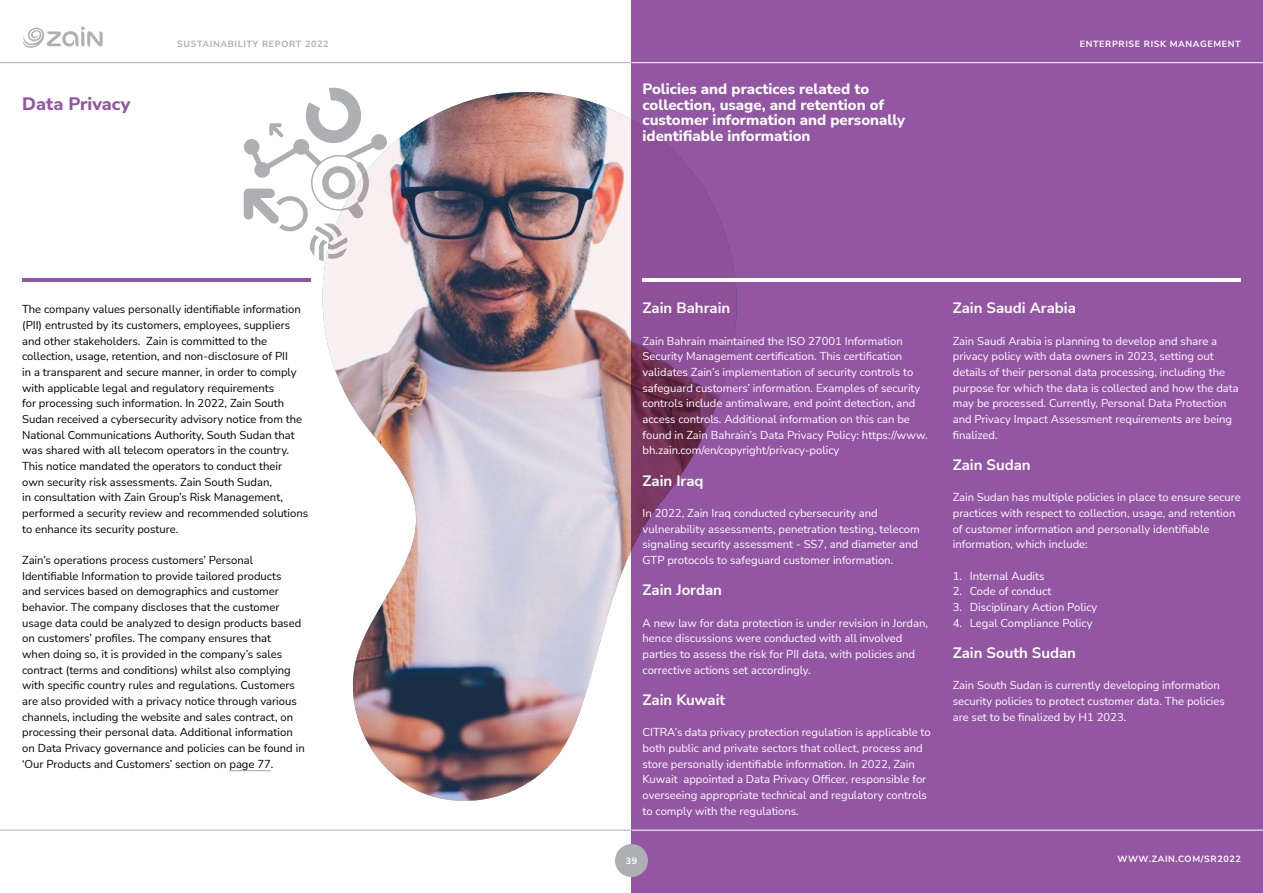
<style>
.page{position:relative;width:1263px;height:893px;background:#fff}
.page>*{position:absolute;margin:0;border:0;box-sizing:border-box;transform-origin:0 0}
.t1{font:800 18px "Nunito Sans";color:#9356a3}
.t2{font:800 15px/15.6px "Nunito Sans";color:#fff}
.t3{font:700 15px "Nunito Sans";color:#fff}
.t4{font:11.25px/15.6px "Nunito Sans";color:#fff}
.t5{font:11.25px/15.6px "Nunito Sans";color:#000}
.t6{font:700 9px "Nunito Sans";letter-spacing:.07em;color:#fff}
.t7{font:700 9px "Nunito Sans";letter-spacing:.07em;color:#adafb2}
</style>
<div class="page">
<div style="left:631px;top:0;width:632px;height:893px;background:#9356a3"></div>
<svg style="left:243px;top:102px;width:68px;height:149px"></svg>
<img style="left:321px;top:92px;width:416px;height:709px">
<hr style="left:22px;top:279px;width:288px;height:3px;background:#9356a3">
<hr style="left:229px;top:770px;width:42px;height:1px;background:#adafb2">
<hr style="left:642px;top:279px;width:599px;height:3px;background:#fff">
<div style="left:615px;top:844px;width:33px;height:33px;background:#adafb2;border-radius:50%"></div>
<hr style="left:0;top:62px;width:631px;height:1px;background:#adafb2">
<hr style="left:0;top:830px;width:631px;height:1px;background:#adafb2">
<svg style="left:22px;top:26px;width:81px;height:22px"></svg>
<hr style="left:631px;top:62px;width:632px;height:1px;background:#fff">
<hr style="left:631px;top:830px;width:632px;height:1px;background:#fff">
<h1 class="t1" style="left:22px;top:91px;width:110px">Data Privacy</h1>
<p class="t7" style="left:177px;top:38px;width:153px">SUSTAINABILITY REPORT 2022</p>
<p class="t6" style="left:1080px;top:38px;width:163px">ENTERPRISE RISK MANAGEMENT</p>
<h2 class="t2" style="left:642px;top:80px;width:264px">Policies and practices related to collection, usage, and retention of customer information and personally identifiable information</h2>
<p class="t5" style="left:22px;top:301px;width:288px">The company values personally identifiable information (PII) entrusted by its customers, employees, suppliers and other stakeholders. Zain is committed to the collection, usage, retention, and non-disclosure of PII<br>in a transparent and secure manner, in order to comply with applicable legal and regulatory requirements<br>for processing such information. In 2022, Zain South Sudan received a cybersecurity advisory notice from the National Communications Authority, South Sudan that was shared with all telecom operators in the country.<br>This notice mandated the operators to conduct their<br>own security risk assessments. Zain South Sudan,<br>in consultation with Zain Group’s Risk Management, performed a security review and recommended solutions to enhance its security posture.</p>
<p class="t5" style="left:22px;top:552px;width:284px">Zain’s operations process customers’ Personal Identifiable Information to provide tailored products<br>and services based on demographics and customer behavior. The company discloses that the customer usage data could be analyzed to design products based on customers’ profiles. The company ensures that<br>when doing so, it is provided in the company’s sales contract (terms and conditions) whilst also complying with specific country rules and regulations. Customers are also provided with a privacy notice through various channels, including the website and sales contract, on processing their personal data. Additional information on Data Privacy governance and policies can be found in ‘Our Products and Customers’ section on page 77.</p>
<h2 class="t3" style="left:642px;top:298px;width:89px">Zain Bahrain</h2>
<p class="t4" style="left:642px;top:332px;width:287px">Zain Bahrain maintained the ISO 27001 Information Security Management certification. This certification validates Zain’s implementation of security controls to safeguard customers’ information. Examples of security controls include antimalware, end point detection, and access controls. Additional information on this can be found in Zain Bahrain’s Data Privacy Policy: https://www. bh.zain.com/en/copyright/privacy-policy</p>
<h2 class="t3" style="left:642px;top:470px;width:63px">Zain Iraq</h2>
<p class="t4" style="left:642px;top:505px;width:279px">In 2022, Zain Iraq conducted cybersecurity and vulnerability assessments, penetration testing, telecom signaling security assessment - SS7, and diameter and GTP protocols to safeguard customer information.</p>
<h2 class="t3" style="left:642px;top:580px;width:81px">Zain Jordan</h2>
<p class="t4" style="left:642px;top:614px;width:287px">A new law for data protection is under revision in Jordan, hence discussions were conducted with all involved parties to assess the risk for PII data, with policies and corrective actions set accordingly.</p>
<h2 class="t3" style="left:642px;top:689px;width:84px">Zain Kuwait</h2>
<p class="t4" style="left:642px;top:724px;width:289px">CITRA’s data privacy protection regulation is applicable to both public and private sectors that collect, process and store personally identifiable information. In 2022, Zain Kuwait appointed a Data Privacy Officer, responsible for overseeing appropriate technical and regulatory controls to comply with the regulations.</p>
<p class="t6" style="left:626px;top:854px;width:13px">39</p>
<h2 class="t3" style="left:953px;top:298px;width:125px">Zain Saudi Arabia</h2>
<p class="t4" style="left:953px;top:332px;width:287px">Zain Saudi Arabia is planning to develop and share a privacy policy with data owners in 2023, setting out details of their personal data processing, including the purpose for which the data is collected and how the data may be processed. Currently, Personal Data Protection and Privacy Impact Assessment requirements are being finalized.</p>
<h2 class="t3" style="left:953px;top:454px;width:79px">Zain Sudan</h2>
<p class="t4" style="left:953px;top:489px;width:290px">Zain Sudan has multiple policies in place to ensure secure practices with respect to collection, usage, and retention of customer information and personally identifiable information, which include:</p>
<p class="t4" style="left:953px;top:567px;width:93px">1. Internal Audits</p>
<p class="t4" style="left:953px;top:583px;width:100px">2. Code of conduct</p>
<p class="t4" style="left:953px;top:599px;width:146px">3. Disciplinary Action Policy</p>
<p class="t4" style="left:953px;top:614px;width:141px">4. Legal Compliance Policy</p>
<h2 class="t3" style="left:953px;top:642px;width:125px">Zain South Sudan</h2>
<p class="t4" style="left:953px;top:677px;width:274px">Zain South Sudan is currently developing information security policies to protect customer data. The policies are set to be finalized by H1 2023.</p>
<p class="t6" style="left:1117px;top:852px;width:125px">WWW.ZAIN.COM/SR2022</p>
</div>
